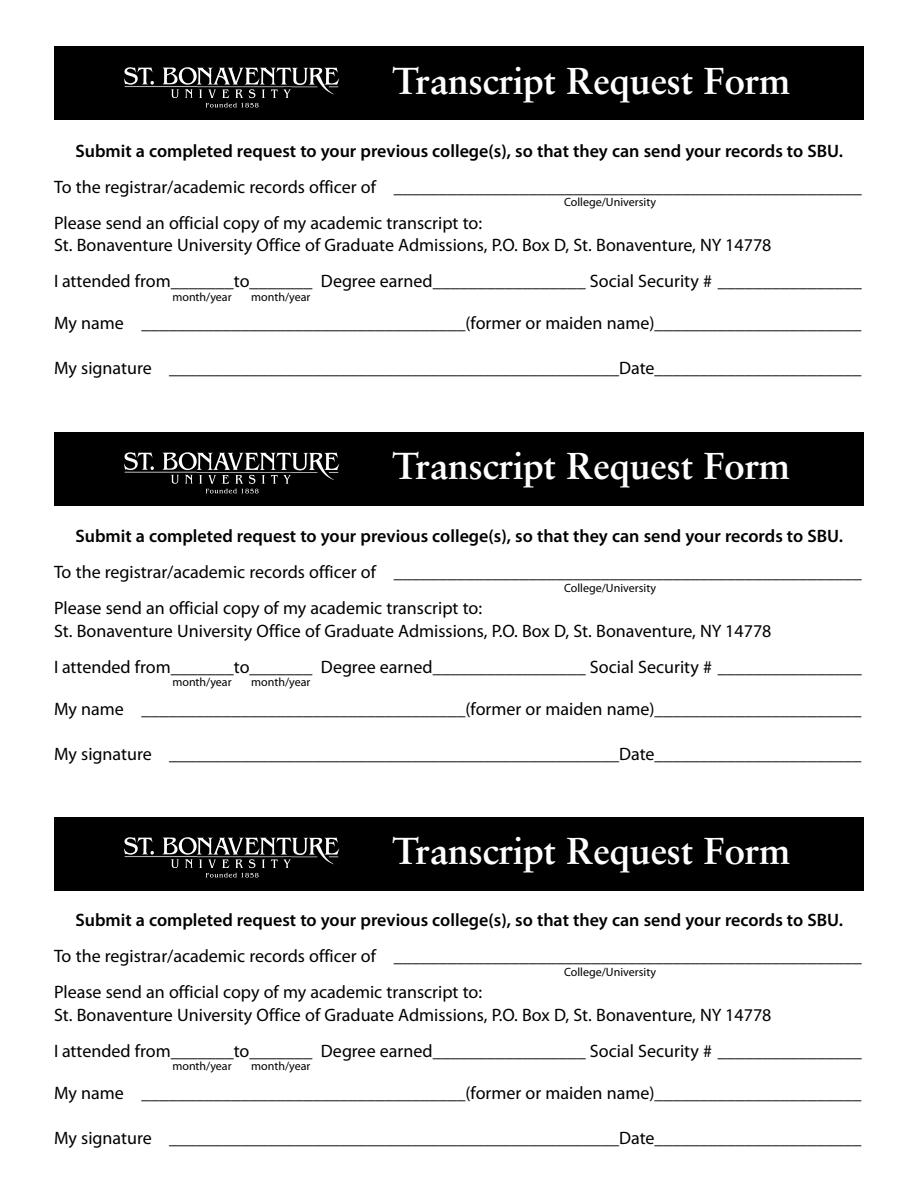
<style>
.page{position:relative;width:918px;height:1188px;background:#fff}
.page>*{position:absolute;margin:0;border:0;box-sizing:border-box;transform-origin:0 0}
.t1{font:700 37.5px "Sabon";letter-spacing:-.01em;color:#fff}
.t2{font:18px/22.5px "Myriad Pro";color:#000}
.t3{font:600 18px "Myriad Pro";color:#000}
.t4{font:12px "Myriad Pro";color:#000}
</style>
<div class="page">
<div style="left:54px;top:46px;width:810px;height:74px;background:#000"></div>
<img style="left:125px;top:67px;width:215px;height:41px">
<div style="left:54px;top:432px;width:810px;height:74px;background:#000"></div>
<img style="left:125px;top:452px;width:215px;height:42px">
<div style="left:54px;top:817px;width:810px;height:74px;background:#000"></div>
<img style="left:125px;top:837px;width:215px;height:41px">
<h1 class="t1" style="left:392px;top:65px;width:399px">Transcript Request Form</h1>
<p class="t3" style="left:75px;top:144px;width:769px">Submit a completed request to your previous college(s), so that they can send your records to SBU.</p>
<p class="t2" style="left:54px;top:177px;width:809px">To the registrar/academic records officer of ____________________________________________________</p>
<p class="t4" style="left:564px;top:198px;width:94px">College/University</p>
<p class="t2" style="left:54px;top:213px;width:719px">Please send an official copy of my academic transcript to:<br>St. Bonaventure University Office of Graduate Admissions, P.O. Box D, St. Bonaventure, NY 14778</p>
<p class="t2" style="left:54px;top:272px;width:809px">I attended from_______to_______ Degree earned_________________ Social Security # ________________</p>
<p class="t4" style="left:172px;top:292px;width:61px">month/year</p>
<p class="t4" style="left:251px;top:292px;width:61px">month/year</p>
<p class="t2" style="left:54px;top:314px;width:809px">My name ____________________________________(former or maiden name)_______________________</p>
<p class="t2" style="left:54px;top:359px;width:809px">My signature __________________________________________________Date_______________________</p>
<h1 class="t1" style="left:392px;top:451px;width:399px">Transcript Request Form</h1>
<p class="t3" style="left:75px;top:530px;width:769px">Submit a completed request to your previous college(s), so that they can send your records to SBU.</p>
<p class="t2" style="left:54px;top:563px;width:809px">To the registrar/academic records officer of ____________________________________________________</p>
<p class="t4" style="left:564px;top:583px;width:94px">College/University</p>
<p class="t2" style="left:54px;top:599px;width:719px">Please send an official copy of my academic transcript to:<br>St. Bonaventure University Office of Graduate Admissions, P.O. Box D, St. Bonaventure, NY 14778</p>
<p class="t2" style="left:54px;top:657px;width:809px">I attended from_______to_______ Degree earned_________________ Social Security # ________________</p>
<p class="t4" style="left:172px;top:678px;width:61px">month/year</p>
<p class="t4" style="left:251px;top:678px;width:61px">month/year</p>
<p class="t2" style="left:54px;top:699px;width:809px">My name ____________________________________(former or maiden name)_______________________</p>
<p class="t2" style="left:54px;top:744px;width:809px">My signature __________________________________________________Date_______________________</p>
<h1 class="t1" style="left:392px;top:836px;width:399px">Transcript Request Form</h1>
<p class="t3" style="left:75px;top:914px;width:769px">Submit a completed request to your previous college(s), so that they can send your records to SBU.</p>
<p class="t2" style="left:54px;top:947px;width:809px">To the registrar/academic records officer of ____________________________________________________</p>
<p class="t4" style="left:564px;top:967px;width:94px">College/University</p>
<p class="t2" style="left:54px;top:983px;width:719px">Please send an official copy of my academic transcript to:<br>St. Bonaventure University Office of Graduate Admissions, P.O. Box D, St. Bonaventure, NY 14778</p>
<p class="t2" style="left:54px;top:1041px;width:809px">I attended from_______to_______ Degree earned_________________ Social Security # ________________</p>
<p class="t4" style="left:172px;top:1062px;width:61px">month/year</p>
<p class="t4" style="left:251px;top:1062px;width:61px">month/year</p>
<p class="t2" style="left:54px;top:1083px;width:809px">My name ____________________________________(former or maiden name)_______________________</p>
<p class="t2" style="left:54px;top:1128px;width:809px">My signature __________________________________________________Date_______________________</p>
</div>
